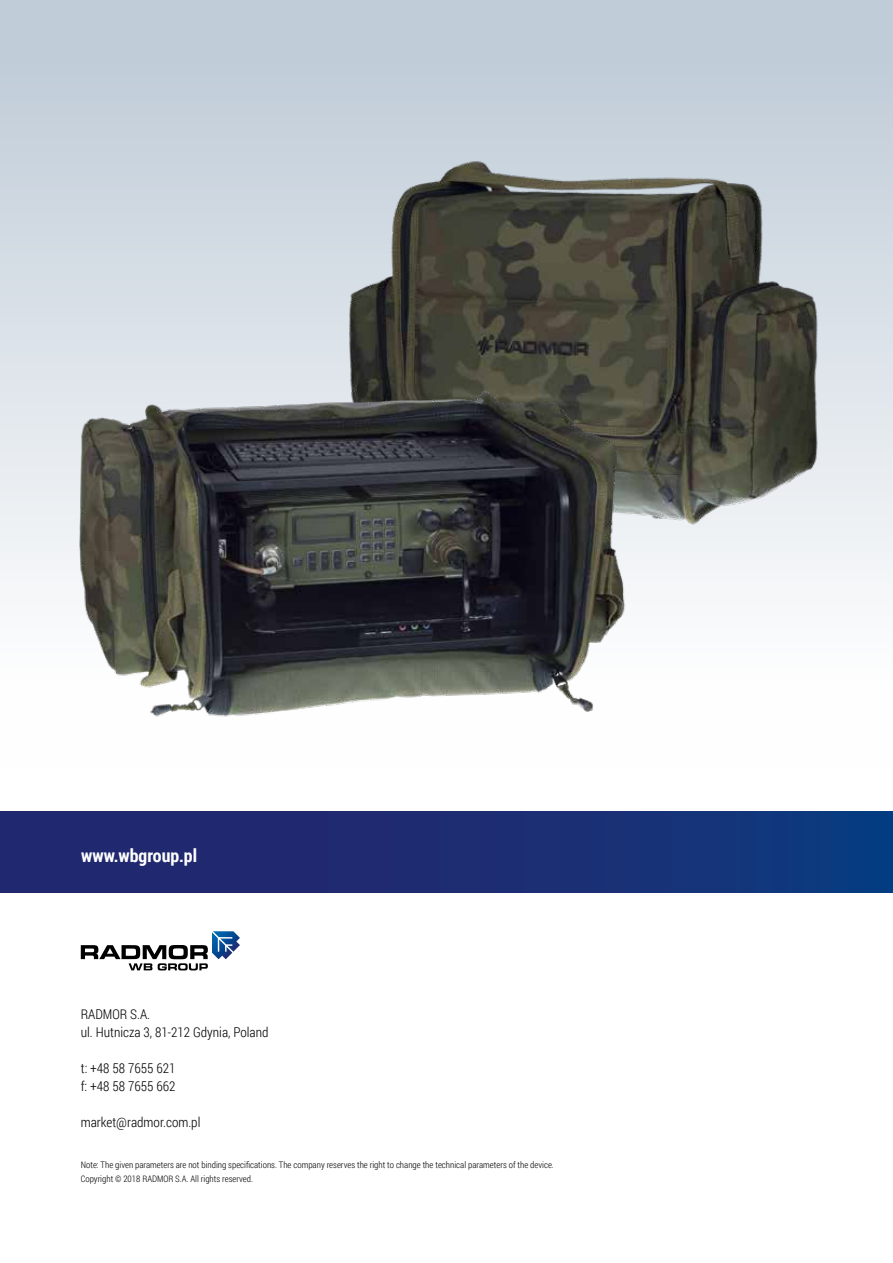
<style>
.page{position:relative;width:893px;height:1263px;background:#fff}
.page>*{position:absolute;margin:0;border:0;box-sizing:border-box;transform-origin:0 0}
.t1{font:700 18px "Roboto Condensed";color:#fff}
.t2{font:300 13.5px/18px "Roboto Condensed";color:#000}
.t3{font:300 9px/13.5px "Roboto Condensed";color:#000}
</style>
<div class="page">
<div style="left:0;top:0;width:893px;height:767px;background:linear-gradient(to bottom,#bcc9d5,#fff)"></div>
<svg style="left:81px;top:931px;width:159px;height:39px"></svg>
<img style="left:332px;top:143px;width:505px;height:409px">
<img style="left:51px;top:361px;width:650px;height:392px">
<div style="left:0;top:812px;width:893px;height:81px;background:linear-gradient(to right,#26256b,#0f387d)"></div>
<h1 class="t1" style="left:81px;top:843px;width:117px">www.wbgroup.pl</h1>
<h2 class="t2" style="left:81px;top:1004px;width:189px">RADMOR S.A.<br>ul. Hutnicza 3, 81-212 Gdynia, Poland</h2>
<h2 class="t2" style="left:81px;top:1058px;width:96px">t: +48 58 7655 621 f: +48 58 7655 662</h2>
<h2 class="t2" style="left:81px;top:1112px;width:121px">market@radmor.com.pl</h2>
<p class="t3" style="left:81px;top:1158px;width:475px">Note: The given parameters are not binding specifications. The company reserves the right to change the technical parameters of the device.<br>Copyright © 2018 RADMOR S.A. All rights reserved.</p>
</div>
